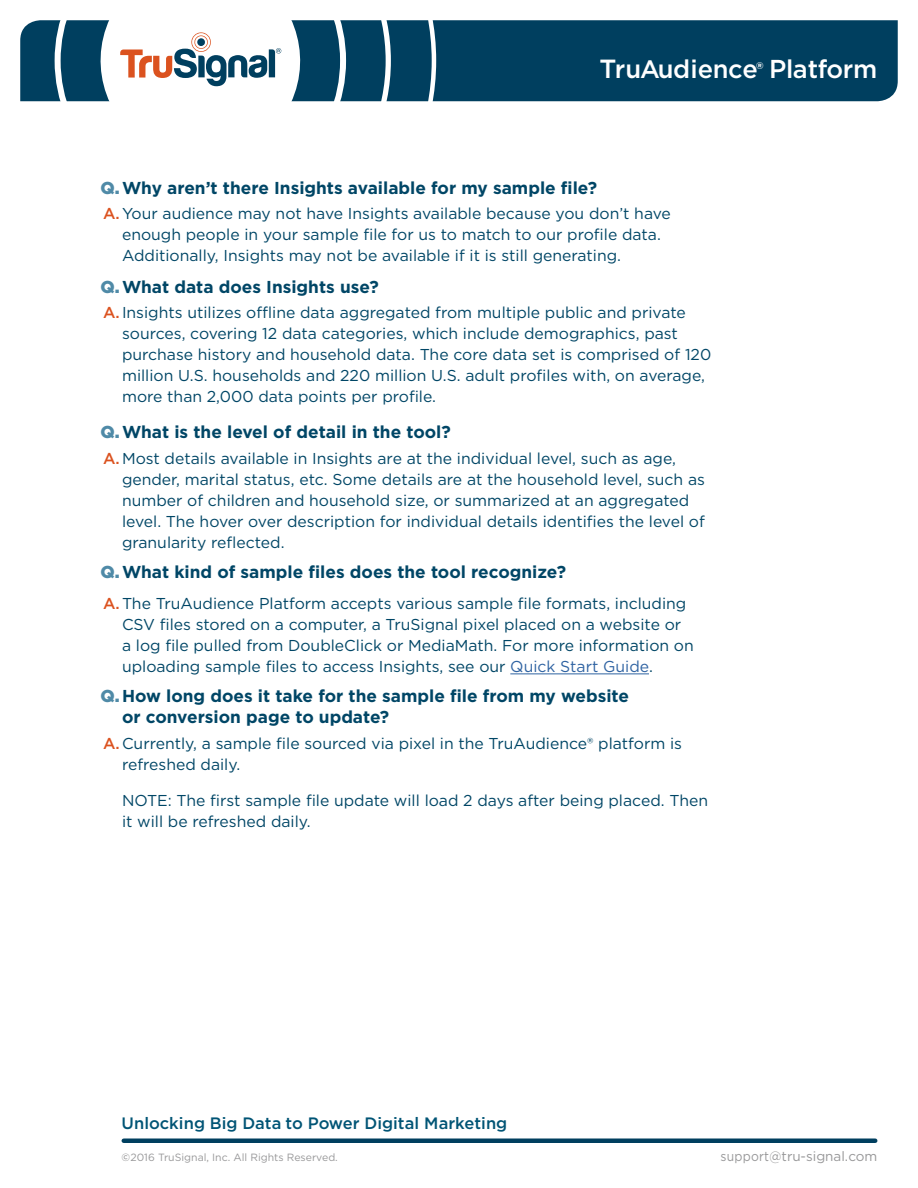
<style>
.page{position:relative;width:918px;height:1188px;background:#fff}
.page>*{position:absolute;margin:0;border:0;box-sizing:border-box;transform-origin:0 0}
.t1{font:500 25.5px "Gotham";letter-spacing:-.01em;color:#fff}
.t2{font:700 17.25px/21px "Gotham";color:#004666}
.t3{font:500 16.5px "Gotham";color:#005475}
.t4{font:15.75px/21px "Gotham";color:#004666}
.t5{font:13.5px "Gotham";color:#989899;scale:.9 1}
.t6{font:10.5px "Gotham";color:#989899}
.s1{font-size:26.25px}
.s2{font-size:25.2px}
.s3{font-size:19.5px}
.s4{font-size:25.8px}
.s5{font-weight:900;color:#4f8aa7}
.s6{font-weight:500;color:#db521f}
.s7{color:#2f63a2}
.s8{font-weight:500}
</style>
<div class="page">
<div style="left:436px;top:20px;width:462px;height:81px;background:#003f5f"></div>
<svg style="left:20px;top:20px;width:416px;height:82px"></svg>
<div style="left:124px;top:1138px;width:751px;height:5px;background:#003f5f"></div>
<hr style="left:510px;top:673px;width:139px;height:1px;background:#2f63a2">
<h1 class="t1" style="left:600px;top:57px;width:279px"><span class="s1">T</span>ru<span class="s2">A</span>udience<span class="s3">®</span> <span class="s4">P</span>latform</h1>
<p class="t2" style="left:100px;top:178px;width:498px"><span class="s5">Q.</span> Why aren’t there Insights available for my sample file?</p>
<p class="t4" style="left:122px;top:204px;width:550px;text-indent:-19px"><span class="s6">A.</span> Your audience may not have Insights available because you don’t have enough people in your sample file for us to match to our profile data.<br>Additionally, Insights may not be available if it is still generating.</p>
<p class="t2" style="left:100px;top:277px;width:280px"><span class="s5">Q.</span> What data does Insights use?</p>
<p class="t4" style="left:122px;top:303px;width:591px;text-indent:-19px"><span class="s6">A.</span> Insights utilizes offline data aggregated from multiple public and private sources, covering 12 data categories, which include demographics, past purchase history and household data. The core data set is comprised of 120 million U.S. households and 220 million U.S. adult profiles with, on average, more than 2,000 data points per profile.</p>
<p class="t2" style="left:100px;top:423px;width:352px"><span class="s5">Q.</span> What is the level of detail in the tool?</p>
<p class="t4" style="left:122px;top:449px;width:585px;text-indent:-19px"><span class="s6">A.</span> Most details available in Insights are at the individual level, such as age, gender, marital status, etc. Some details are at the household level, such as number of children and household size, or summarized at an aggregated level. The hover over description for individual details identifies the level of granularity reflected.</p>
<p class="t2" style="left:100px;top:562px;width:467px"><span class="s5">Q.</span> What kind of sample files does the tool recognize?</p>
<p class="t4" style="left:122px;top:594px;width:573px;text-indent:-19px"><span class="s6">A.</span> The TruAudience Platform accepts various sample file formats, including CSV files stored on a computer, a TruSignal pixel placed on a website or a log file pulled from DoubleClick or MediaMath. For more information on uploading sample files to access Insights, see our <span class="s7">Quick Start Guide</span>.</p>
<p class="t2" style="left:122px;top:687px;width:509px;text-indent:-22px"><span class="s5">Q.</span> How long does it take for the sample file from my website or conversion page to update?</p>
<p class="t4" style="left:122px;top:734px;width:562px;text-indent:-19px"><span class="s6">A.</span> Currently, a sample file sourced via pixel in the TruAudience® platform is refreshed daily.</p>
<p class="t4" style="left:122px;top:791px;width:588px">NOTE: The first sample file update will load 2 days after being placed. Then it will be refreshed daily.</p>
<p class="t3" style="left:122px;top:1115px;width:387px">Unlocking Big Data to Power Digital Marketing</p>
<p class="t6" style="left:122px;top:1153px;width:218px"><span class="s8">©</span>2016 TruSignal, Inc. All Rights Reserved.</p>
<p class="t5" style="left:720px;top:1150px;width:176px">support@tru-signal.com</p>
</div>
